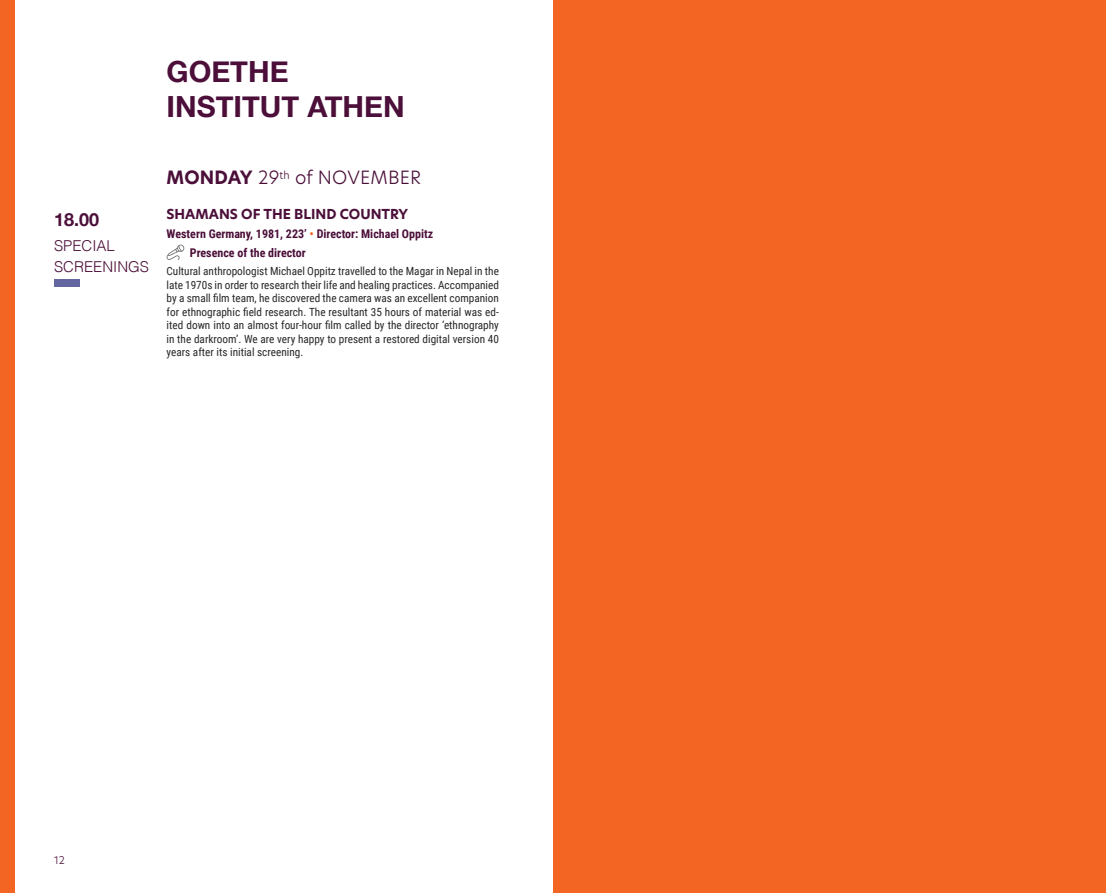
<style>
.page{position:relative;width:1106px;height:893px;background:#fff}
.page>*{position:absolute;margin:0;border:0;box-sizing:border-box;transform-origin:0 0}
.t1{font:700 29.1px/35px "Helvetica Neue";color:#4b0f39}
.t2{font:300 18px "Hero New";letter-spacing:.01em;color:#4b0f39}
.t3{font:700 18px "Helvetica Neue";color:#4b0f39}
.t4{font:300 15px/21px "Helvetica";color:#4b0f39}
.t5{font:700 13.5px "Hero New";color:#4b0f39}
.t6{font:700 12px/19.2px "Roboto Condensed";color:#4b0f39}
.t7{font:11.25px/13.5px "Roboto Condensed";color:#292829;text-align:justify}
.t8{font:300 10.5px "Hero New";color:#4b0f39}
.s1{font-weight:700}
.s2{color:#f26522}
</style>
<div class="page">
<svg style="left:166px;top:244px;width:18px;height:16px"></svg>
<div style="left:54px;top:279px;width:25px;height:8px;background:#6466a2"></div>
<div style="left:553px;top:0;width:553px;height:893px;background:#f26522"></div>
<div style="left:0;top:0;width:14px;height:893px;background:#f26522"></div>
<h1 class="t1" style="left:166px;top:55px;width:240px">GOETHE<br>INSTITUT ATHEN</h1>
<h2 class="t3" style="left:54px;top:205px;width:47px">18.00</h2>
<h3 class="t4" style="left:54px;top:234px;width:96px">SPECIAL<br>SCREENINGS</h3>
<h2 class="t2" style="left:166px;top:166px;width:256px"><span class="s1">MONDAY</span> 29<sup>th</sup> of NOVEMBER</h2>
<p class="t5" style="left:166px;top:205px;width:243px">SHAMANS OF THE BLIND COUNTRY</p>
<p class="t6" style="left:190px;top:224px;width:245px;text-indent:-23px">Western Germany, 1981, 223’ <span class="s2">•</span> Director: Michael Oppitz<br>Presence of the director</p>
<p class="t7" style="left:166px;top:264px;width:334px">Cultural anthropologist Michael Oppitz travelled to the Magar in Nepal in the late 1970s in order to research their life and healing practices. Accompanied by a small film team, he discovered the camera was an excellent companion for ethnographic field research. The resultant 35 hours of material was ed&shy;ited down into an almost four-hour film called by the director ‘ethnography in the darkroom’. We are very happy to present a restored digital version 40 years after its initial screening.</p>
<p class="t8" style="left:54px;top:853px;width:12px">12</p>
</div>
